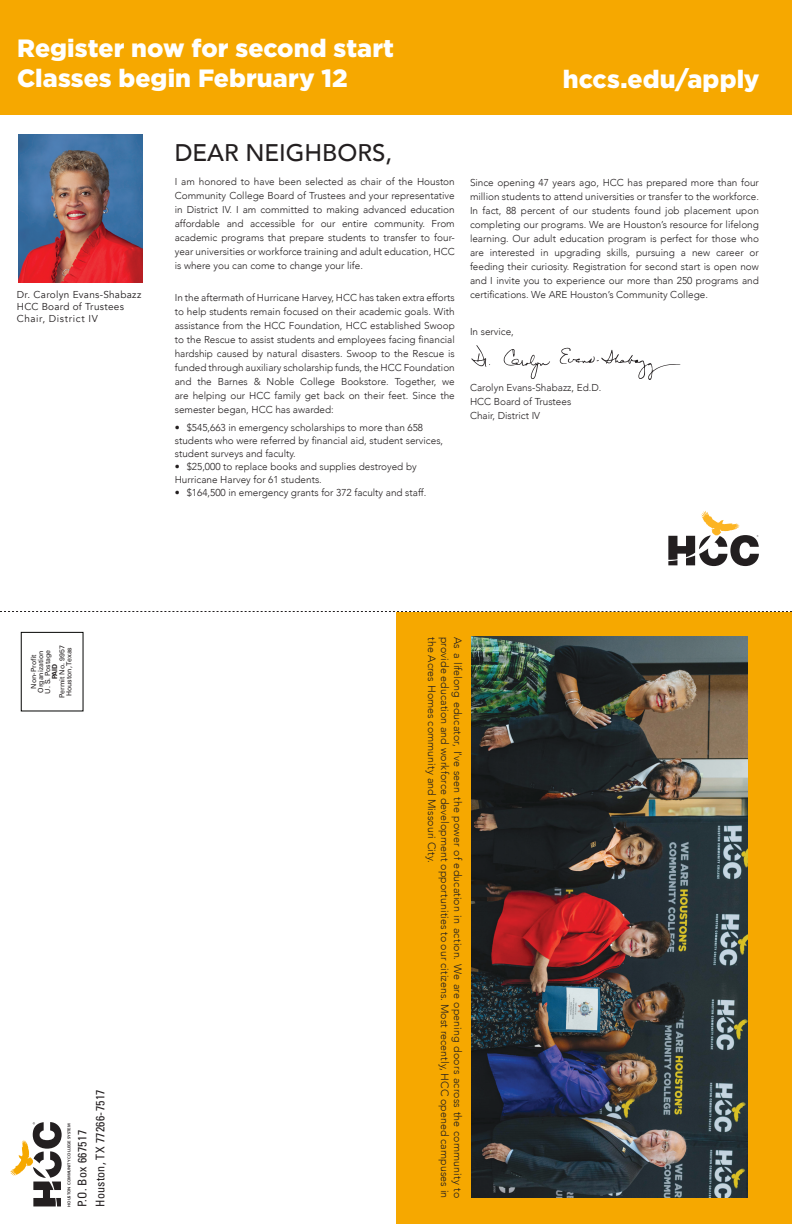
<style>
.page{position:relative;width:792px;height:1224px;background:#fff}
.page>*{position:absolute;margin:0;border:0;box-sizing:border-box;transform-origin:0 0}
.t1{font:900 25px/30px "Gotham";letter-spacing:.005em;color:#fff}
.t2{font:500 24px "Avenir";color:#231f20}
.t3{font:condensed 12px/18px "Univers LT Std";letter-spacing:.02em;color:#231f20}
.t4{font:300 10.7px "Avenir";letter-spacing:.005em;color:#231f20}
.t5{font:300 10px/14px "Avenir";color:#231f20;text-align:justify}
.t6{font:10px/12px "Avenir";letter-spacing:.03em;color:#231f20}
.t7{font:7px/7.1px "Univers LT Std";color:#231f20;text-align:center}
.t8{font:700 7px "Univers LT Std";color:#231f20}
.t9{font:800 4px "Avenir";color:#231f20}
</style>
<div class="page">
<div style="left:0;top:0;width:792px;height:115px;background:#f6a800"></div>
<svg style="left:0;top:611px;width:792px;height:1px"></svg>
<svg style="left:10px;top:1122px;width:52px;height:84px"></svg>
<div style="left:396px;top:612px;width:396px;height:612px;background:#f6a800"></div>
<img style="left:472px;top:637px;width:276px;height:561px">
<img style="left:19px;top:134px;width:123px;height:149px">
<svg style="left:668px;top:511px;width:91px;height:55px"></svg>
<svg style="left:504px;top:349px;width:46px;height:30px"></svg>
<svg style="left:559px;top:348px;width:121px;height:32px"></svg>
<svg style="left:471px;top:345px;width:19px;height:22px"></svg>
<h1 class="t1" style="left:17px;top:33px;width:378px">Register now for second start<br>Classes begin February 12</h1>
<h1 class="t1" style="left:563px;top:63px;width:198px">hccs.edu/apply</h1>
<p class="t6" style="left:17px;top:289px;width:126px">Dr. Carolyn Evans-Shabazz<br>HCC Board of Trustees<br>Chair, District IV</p>
<h2 class="t2" style="left:175px;top:132px;width:219px">DEAR NEIGHBORS,</h2>
<p class="t5" style="left:175px;top:174px;width:282px">I am honored to have been selected as chair of the Houston Community College Board of Trustees and your representative in District IV. I am committed to making advanced education affordable and accessible for our entire community. From academic programs that prepare students to transfer to four&shy;year universities or workforce training and adult education, HCC is where you can come to change your life.</p>
<p class="t5" style="left:175px;top:291px;width:282px">In the aftermath of Hurricane Harvey, HCC has taken extra efforts to help students remain focused on their academic goals. With assistance from the HCC Foundation, HCC established Swoop to the Rescue to assist students and employees facing financial hardship caused by natural disasters. Swoop to the Rescue is funded through auxiliary scholarship funds, the HCC Foundation and the Barnes &amp; Noble College Bookstore. Together, we are helping our HCC family get back on their feet. Since the semester began, HCC has awarded:</p>
<p class="t5" style="left:175px;top:421px;width:270px;line-height:13px;text-align:left">• $545,663 in emergency scholarships to more than 658 students who were referred by financial aid, student services, student surveys and faculty.</p>
<p class="t5" style="left:175px;top:460px;width:244px;line-height:13px">• $25,000 to replace books and supplies destroyed by<br>Hurricane Harvey for 61 students.</p>
<p class="t5" style="left:175px;top:485px;width:253px">• $164,500 in emergency grants for 372 faculty and staff.</p>
<p class="t5" style="left:470px;top:175px;width:290px">Since opening 47 years ago, HCC has prepared more than four million students to attend universities or transfer to the workforce.<br>In fact, 88 percent of our students found job placement upon completing our programs. We are Houston’s resource for lifelong learning. Our adult education program is perfect for those who are interested in upgrading skills, pursuing a new career or feeding their curiosity. Registration for second start is open now and I invite you to experience our more than 250 programs and certifications. We ARE Houston’s Community College.</p>
<p class="t5" style="left:470px;top:324px;width:45px">In service,</p>
<p class="t5" style="left:470px;top:380px;width:133px;text-align:left">Carolyn Evans-Shabazz, Ed.D.<br>HCC Board of Trustees<br>Chair, District IV</p>
<p class="t7" style="left:58px;top:698px;width:54px;text-align:left;rotate:-90deg">Permit No. 9957<br>Houston, Texas</p>
<p class="t7" style="left:30px;top:694px;width:45px;rotate:-90deg">Non-Profit<br>Organization<br>U. S. Postage</p>
<p class="t8" style="left:51px;top:679px;width:17px;rotate:-90deg">PAID</p>
<p class="t3" style="left:73px;top:1207px;width:119px;rotate:-90deg">P.O. Box 667517<br>Houston, TX 77266-7517</p>
<p class="t9" style="left:66px;top:1207px;width:85px;rotate:-90deg">HOUSTON COMMUNITY COLLEGE SYSTEM</p>
<p class="t4" style="left:438px;top:637px;width:228px;rotate:90deg">the Acres Homes community and Missouri City.</p>
<p class="t4" style="left:451px;top:637px;width:563px;rotate:90deg">provide education and workforce development opportunities to our citizens. Most recently, HCC opened campuses in</p>
<p class="t4" style="left:464px;top:637px;width:563px;rotate:90deg">As a lifelong educator, I’ve seen the power of education in action. We are opening doors across the community to</p>
</div>
